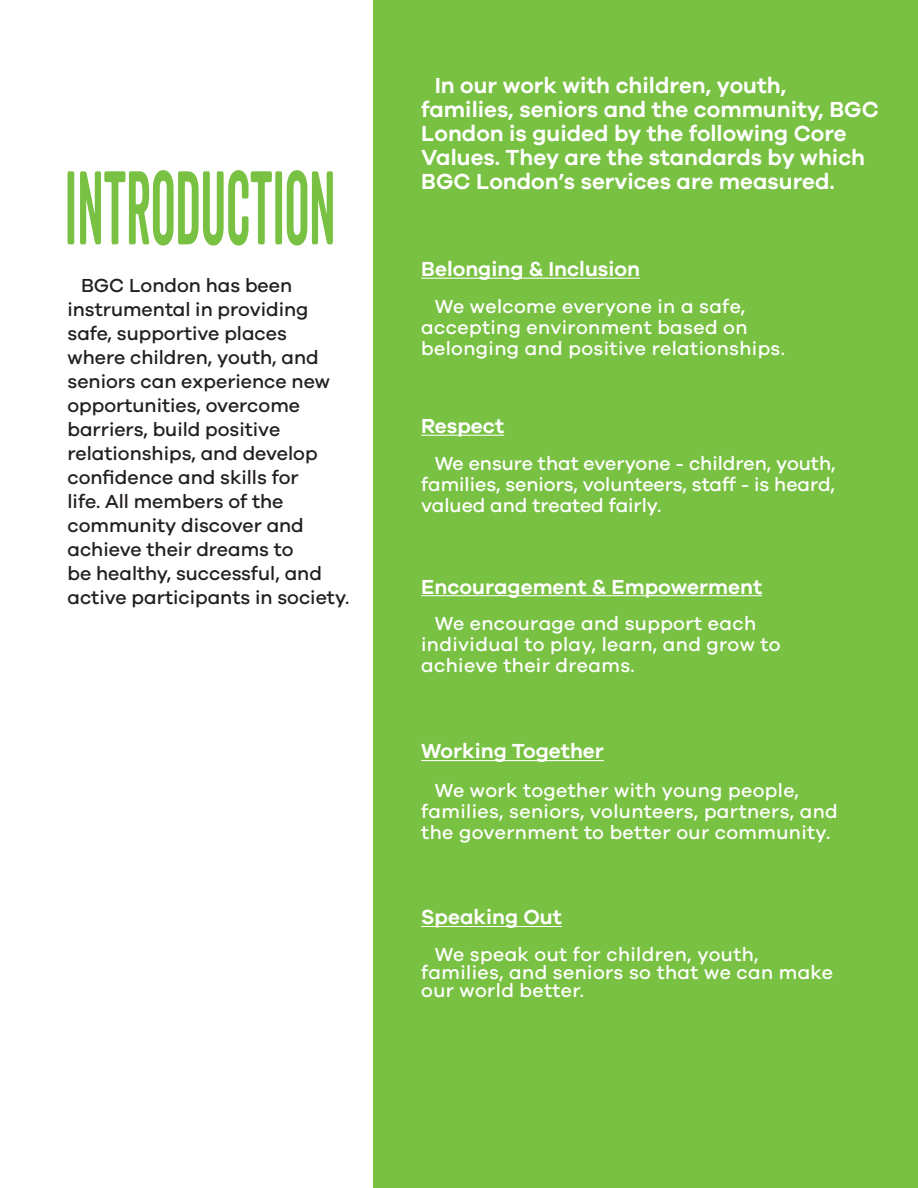
<style>
.page{position:relative;width:918px;height:1188px;background:#fff}
.page>*{position:absolute;margin:0;border:0;box-sizing:border-box;transform-origin:0 0}
.t1{font:101.1px "Veneer Clean Soft";color:#79c142;scale:.56 1}
.t2{font:600 22.5px/24px "Galano Grotesque";color:#fff}
.t3{font:600 21px "Galano Grotesque";color:#fff}
.t4{font:500 19.5px/21px "Galano Grotesque";letter-spacing:.02em;color:#fff}
.t5{font:500 19.5px/24px "Galano Grotesque";color:#231f20}
</style>
<div class="page">
<div style="left:374px;top:0;width:544px;height:1188px;background:#79c142"></div>
<hr style="left:421px;top:278px;width:219px;height:1px;background:#fff">
<hr style="left:421px;top:760px;width:183px;height:1px;background:#fff">
<hr style="left:421px;top:435px;width:83px;height:1px;background:#fff">
<hr style="left:421px;top:595px;width:341px;height:1px;background:#fff">
<hr style="left:421px;top:926px;width:141px;height:1px;background:#fff">
<h1 class="t1" style="left:65px;top:147px;width:485px">INTRODUCTION</h1>
<p class="t5" style="left:68px;top:273px;width:284px;text-indent:13px">BGC London has been instrumental in providing safe, supportive places where children, youth, and seniors can experience new opportunities, overcome barriers, build positive relationships, and develop confidence and skills for<br>life. All members of the community discover and achieve their dreams to<br>be healthy, successful, and active participants in society.</p>
<p class="t2" style="left:421px;top:73px;width:459px;text-indent:14px">In our work with children, youth, families, seniors and the community, BGC London is guided by the following Core Values. They are the standards by which BGC London’s services are measured.</p>
<p class="t3" style="left:421px;top:256px;width:220px">Belonging &amp; Inclusion</p>
<p class="t4" style="left:421px;top:295px;width:365px;text-indent:13px">We welcome everyone in a safe, accepting environment based on belonging and positive relationships.</p>
<p class="t3" style="left:421px;top:413px;width:84px">Respect</p>
<p class="t4" style="left:421px;top:452px;width:416px;text-align:justify;text-indent:13px">We ensure that everyone - children, youth, families, seniors, volunteers, staff - is heard, valued and treated fairly.</p>
<p class="t3" style="left:421px;top:574px;width:342px">Encouragement &amp; Empowerment</p>
<p class="t4" style="left:421px;top:612px;width:361px;text-indent:13px">We encourage and support each individual to play, learn, and grow to achieve their dreams.</p>
<p class="t3" style="left:421px;top:739px;width:184px">Working Together</p>
<p class="t4" style="left:421px;top:779px;width:418px;text-indent:13px">We work together with young people, families, seniors, volunteers, partners, and the government to better our community.</p>
<p class="t3" style="left:421px;top:905px;width:142px">Speaking Out</p>
<p class="t4" style="left:421px;top:944px;width:413px;line-height:18px;text-indent:13px">We speak out for children, youth, families, and seniors so that we can make our world better.</p>
</div>
